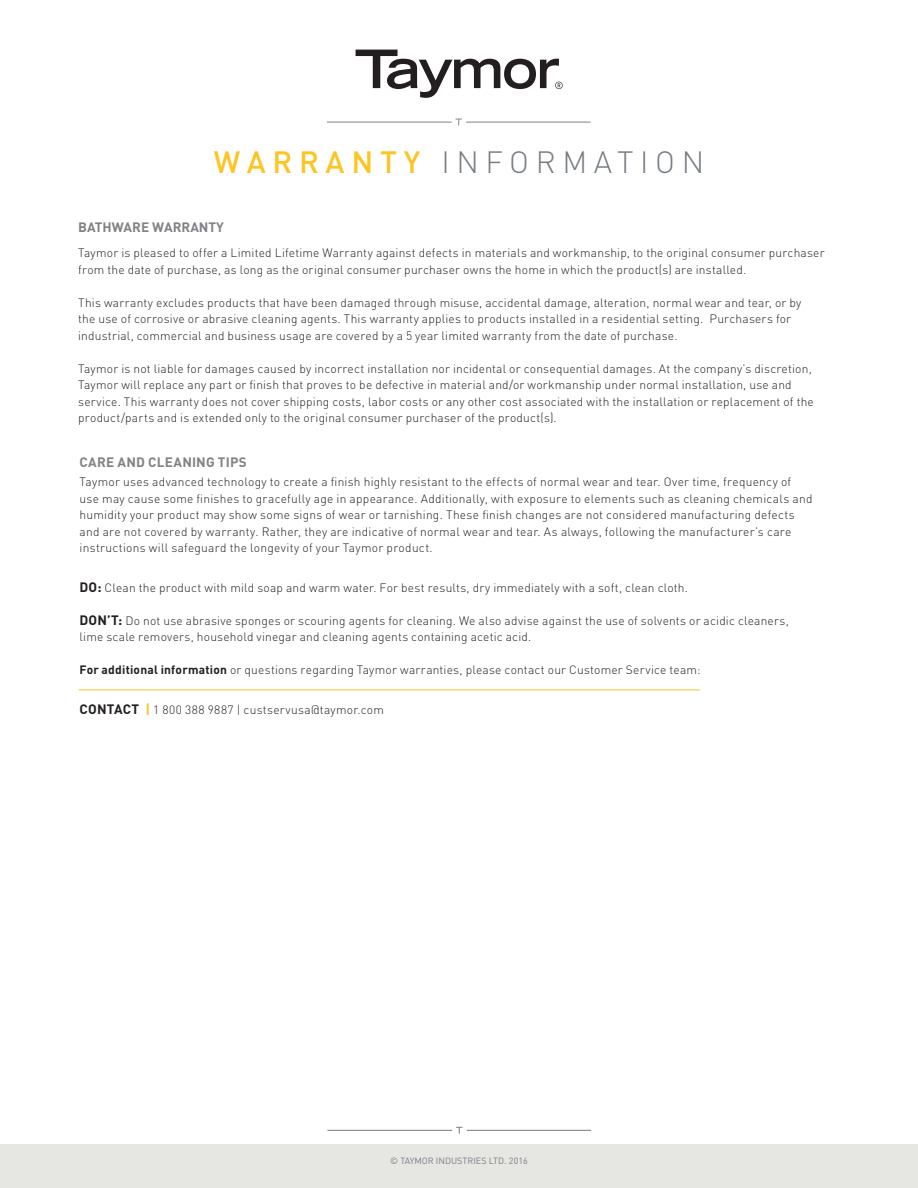
<style>
.page{position:relative;width:918px;height:1188px;background:#fff}
.page>*{position:absolute;margin:0;border:0;box-sizing:border-box;transform-origin:0 0}
.t1{font:300 30.45px "DIN";letter-spacing:.22em;color:#787d83}
.t2{font:700 13.5px "DIN";letter-spacing:.005em;color:#808285}
.t3{font:300 12px/16.5px "DIN";letter-spacing:.02em;color:#231f20}
.t4{font:9px "DIN";color:#787d83}
.s1{font-weight:500;color:#fec422}
.s2{font-weight:700;font-size:13.5px}
.s3{font-weight:700}
.s4{font-weight:700;font-size:13.5px;color:#fec422}
</style>
<div class="page">
<div style="left:0;top:1144px;width:918px;height:44px;background:#e6e6e2"></div>
<hr style="left:467px;top:1130px;width:124px;height:1px;background:#787d83">
<hr style="left:327px;top:1130px;width:125px;height:1px;background:#787d83">
<svg style="left:456px;top:1127px;width:6px;height:7px"></svg>
<hr style="left:79px;top:690px;width:621px;height:1px;background:#fec422">
<hr style="left:466px;top:122px;width:125px;height:1px;background:#808285">
<hr style="left:327px;top:122px;width:125px;height:1px;background:#808285">
<svg style="left:456px;top:119px;width:6px;height:6px"></svg>
<svg style="left:356px;top:50px;width:207px;height:48px"></svg>
<p class="t1" style="left:214px;top:143px;width:492px"><span class="s1">WARRANTY</span> INFORMATION</p>
<p class="t2" style="left:78px;top:218px;width:147px">BATHWARE WARRANTY</p>
<p class="t3" style="left:78px;top:245px;width:748px">Taymor is pleased to offer a Limited Lifetime Warranty against defects in materials and workmanship, to the original consumer purchaser from the date of purchase, as long as the original consumer purchaser owns the home in which the product(s) are installed.</p>
<p class="t3" style="left:78px;top:294px;width:725px">This warranty excludes products that have been damaged through misuse, accidental damage, alteration, normal wear and tear, or by the use of corrosive or abrasive cleaning agents. This warranty applies to products installed in a residential setting. Purchasers for industrial, commercial and business usage are covered by a 5 year limited warranty from the date of purchase.</p>
<p class="t3" style="left:78px;top:360px;width:737px">Taymor is not liable for damages caused by incorrect installation nor incidental or consequential damages. At the company’s discretion, Taymor will replace any part or finish that proves to be defective in material and/or workmanship under normal installation, use and service. This warranty does not cover shipping costs, labor costs or any other cost associated with the installation or replacement of the product/parts and is extended only to the original consumer purchaser of the product(s).</p>
<p class="t2" style="left:80px;top:453px;width:169px">CARE AND CLEANING TIPS</p>
<p class="t3" style="left:80px;top:474px;width:734px">Taymor uses advanced technology to create a finish highly resistant to the effects of normal wear and tear. Over time, frequency of use may cause some finishes to gracefully age in appearance. Additionally, with exposure to elements such as cleaning chemicals and humidity your product may show some signs of wear or tarnishing. These finish changes are not considered manufacturing defects and are not covered by warranty. Rather, they are indicative of normal wear and tear. As always, following the manufacturer’s care instructions will safeguard the longevity of your Taymor product.</p>
<p class="t3" style="left:80px;top:579px;width:610px"><span class="s2">DO:</span> Clean the product with mild soap and warm water. For best results, dry immediately with a soft, clean cloth.</p>
<p class="t3" style="left:80px;top:612px;width:711px"><span class="s2">DON’T:</span> Do not use abrasive sponges or scouring agents for cleaning. We also advise against the use of solvents or acidic cleaners,</p>
<p class="t3" style="left:80px;top:629px;width:453px">lime scale removers, household vinegar and cleaning agents containing acetic acid.</p>
<p class="t3" style="left:80px;top:662px;width:622px"><span class="s3">For additional information</span> or questions regarding Taymor warranties, please contact our Customer Service team:</p>
<p class="t3" style="left:80px;top:701px;width:306px"><span class="s2">CONTACT</span> <span class="s4">|</span> 1 800 388 9887 | custservusa@taymor.com</p>
<p class="t4" style="left:390px;top:1155px;width:139px">© TAYMOR INDUSTRIES LTD. 2016</p>
</div>
